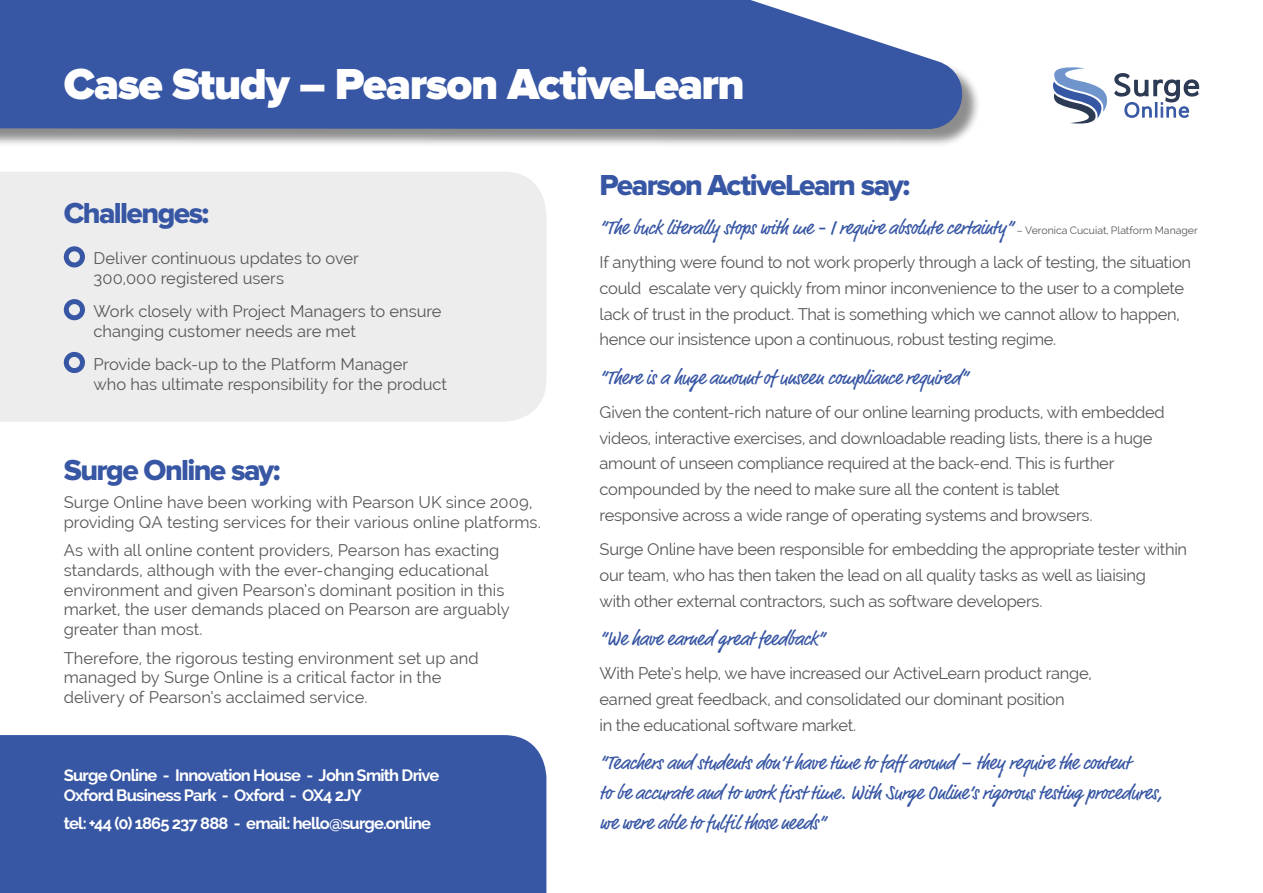
<style>
.page{position:relative;width:1263px;height:893px;background:#fff}
.page>*{position:absolute;margin:0;border:0;box-sizing:border-box;transform-origin:0 0}
.t1{font:900 45px "Proxima Nova";letter-spacing:-.03em;color:#fff}
.t2{font:30px "Proxima Nova Extrabld";letter-spacing:-.055em;color:#3756a3}
.t3{font:20.1px/30px "Market OT";letter-spacing:-.015em;color:#3756a3}
.t4{font:16.5px/25.7px "Raleway";letter-spacing:-.015em;color:#575756}
.t5{font:700 16.5px/19.8px "Raleway";letter-spacing:-.05em;color:#fff}
.s1{font-family:"Raleway";font-size:10.5px;color:#575756}
</style>
<div class="page">
<div style="left:0;top:172px;width:546px;height:250px;background:#ededed"></div>
<div style="left:0;top:0;width:981px;height:148px;background:#000;opacity:.45"></div>
<svg style="left:0;top:0;width:976px;height:129px;background:#4562a9"></svg>
<svg style="left:64px;top:246px;width:21px;height:21px"></svg>
<svg style="left:64px;top:299px;width:21px;height:21px"></svg>
<svg style="left:64px;top:352px;width:21px;height:21px"></svg>
<div style="left:0;top:735px;width:546px;height:158px;background:#3756a3"></div>
<svg style="left:1053px;top:67px;width:146px;height:57px"></svg>
<h1 class="t1" style="left:64px;top:58px;width:682px">Case Study – Pearson ActiveLearn</h1>
<h2 class="t2" style="left:64px;top:196px;width:147px">Challenges:</h2>
<p class="t4" style="left:94px;top:249px;width:267px;line-height:19.8px">Deliver continuous updates to over<br>300,000 registered users</p>
<p class="t4" style="left:94px;top:302px;width:350px;line-height:19.8px">Work closely with Project Managers to ensure changing customer needs are met</p>
<p class="t4" style="left:94px;top:354px;width:355px;line-height:19.8px">Provide back-up to the Platform Manager<br>who has ultimate responsibility for the product</p>
<h2 class="t2" style="left:64px;top:452px;width:218px">Surge Online say:</h2>
<p class="t4" style="left:64px;top:492px;width:479px;line-height:19.8px">Surge Online have been working with Pearson UK since 2009, providing QA testing services for their various online platforms.</p>
<p class="t4" style="left:64px;top:540px;width:447px;line-height:19.8px">As with all online content providers, Pearson has exacting standards, although with the ever-changing educational environment and given Pearson’s dominant position in this market, the user demands placed on Pearson are arguably greater than most.</p>
<p class="t4" style="left:64px;top:648px;width:416px;line-height:19.8px">Therefore, the rigorous testing environment set up and managed by Surge Online is a critical factor in the delivery of Pearson’s acclaimed service.</p>
<p class="t5" style="left:64px;top:765px;width:377px">Surge Online - Innovation House - John Smith Drive<br>Oxford Business Park - Oxford - OX4 2JY</p>
<p class="t5" style="left:64px;top:814px;width:369px">tel: +44 (0) 1865 237 888 - email: hello@surge.online</p>
<h2 class="t2" style="left:600px;top:168px;width:312px">Pearson ActiveLearn say:</h2>
<p class="t3" style="left:600px;top:214px;width:600px">“The buck literally stops with me - I require absolute certainty” <span class="s1">– Veronica Cucuiat, Platform Manager</span></p>
<p class="t4" style="left:600px;top:249px;width:593px">If anything were found to not work properly through a lack of testing, the situation could escalate very quickly from minor inconvenience to the user to a complete lack of trust in the product. That is something which we cannot allow to happen, hence our insistence upon a continuous, robust testing regime.</p>
<p class="t3" style="left:600px;top:364px;width:370px">“There is a huge amount of unseen compliance required”</p>
<p class="t4" style="left:600px;top:399px;width:567px">Given the content-rich nature of our online learning products, with embedded videos, interactive exercises, and downloadable reading lists, there is a huge amount of unseen compliance required at the back-end. This is further compounded by the need to make sure all the content is tablet<br>responsive across a wide range of operating systems and browsers.</p>
<p class="t4" style="left:600px;top:536px;width:589px">Surge Online have been responsible for embedding the appropriate tester within our team, who has then taken the lead on all quality tasks as well as liaising<br>with other external contractors, such as software developers.</p>
<p class="t3" style="left:600px;top:625px;width:226px">“We have earned great feedback”</p>
<p class="t4" style="left:600px;top:661px;width:494px">With Pete’s help, we have increased our ActiveLearn product range, earned great feedback, and consolidated our dominant position<br>in the educational software market.</p>
<p class="t3" style="left:600px;top:749px;width:565px">“Teachers and students don’t have time to faff around – they require the content<br>to be accurate and to work first time. With Surge Online’s rigorous testing procedures, we were able to fulfil those needs”</p>
</div>
